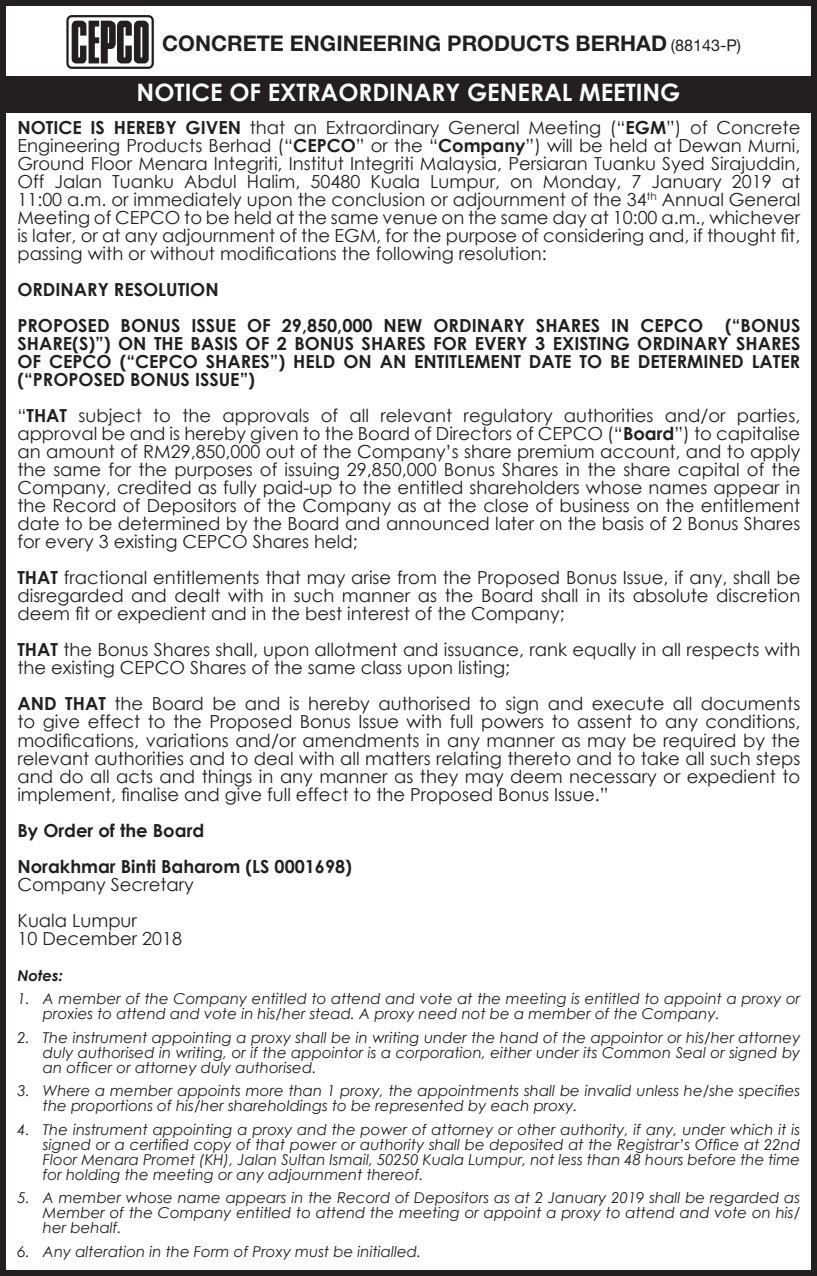
<style>
.page{position:relative;width:817px;height:1276px;background:#fff}
.page>*{position:absolute;margin:0;border:0;box-sizing:border-box;transform-origin:0 0}
.t1{font:700 24px "Century Gothic";color:#fff}
.t2{font:700 21.6px "Helvetica Neue LT Std";color:#231f20}
.t3{font:18px/18px "Century Gothic";color:#231f20;text-align:justify}
.t4{font:700 18px/36px "Century Gothic";color:#231f20}
.t5{font:italic 15px/15px "Century Gothic";color:#231f20;text-align:justify}
.t6{font:italic 700 15px "Century Gothic";color:#231f20}
.s1{font-weight:400;font-size:16.2px}
.s2{font-weight:700}
</style>
<div class="page">
<div style="left:0;top:0;width:816px;height:1276px;border:6px solid #231f20"></div>
<div style="left:0;top:77px;width:816px;height:36px;background:#231f20"></div>
<svg style="left:66px;top:15px;width:88px;height:54px"></svg>
<p class="t2" style="left:162px;top:29px;width:580px">CONCRETE ENGINEERING PRODUCTS BERHAD <span class="s1">(88143-P)</span></p>
<h1 class="t1" style="left:137px;top:74px;width:545px">NOTICE OF EXTRAORDINARY GENERAL MEETING</h1>
<p class="t3" style="left:17px;top:118px;width:784px"><span class="s2">NOTICE IS HEREBY GIVEN</span> that an Extraordinary General Meeting (“<span class="s2">EGM</span>”) of Concrete Engineering Products Berhad (“<span class="s2">CEPCO</span>” or the “<span class="s2">Company</span>”) will be held at Dewan Murni, Ground Floor Menara Integriti, Institut Integriti Malaysia, Persiaran Tuanku Syed Sirajuddin, Off Jalan Tuanku Abdul Halim, 50480 Kuala Lumpur, on Monday, 7 January 2019 at 11:00 a.m. or immediately upon the conclusion or adjournment of the 34<sup>th</sup> Annual General Meeting of CEPCO to be held at the same venue on the same day at 10:00 a.m., whichever is later, or at any adjournment of the EGM, for the purpose of considering and, if thought fit, passing with or without modifications the following resolution:</p>
<p class="t4" style="left:17px;top:271px;width:784px">ORDINARY RESOLUTION<br>PROPOSED BONUS ISSUE OF 29,850,000 NEW ORDINARY SHARES IN CEPCO (“BONUS</p>
<p class="t4" style="left:17px;top:334px;width:784px;line-height:18px;text-align:justify">SHARE(S)”) ON THE BASIS OF 2 BONUS SHARES FOR EVERY 3 EXISTING ORDINARY SHARES OF CEPCO (“CEPCO SHARES”) HELD ON AN ENTITLEMENT DATE TO BE DETERMINED LATER (“PROPOSED BONUS ISSUE”)</p>
<p class="t3" style="left:17px;top:406px;width:784px">“<span class="s2">THAT</span> subject to the approvals of all relevant regulatory authorities and/or parties, approval be and is hereby given to the Board of Directors of CEPCO (“<span class="s2">Board</span>”) to capitalise an amount of RM29,850,000 out of the Company’s share premium account, and to apply the same for the purposes of issuing 29,850,000 Bonus Shares in the share capital of the Company, credited as fully paid-up to the entitled shareholders whose names appear in the Record of Depositors of the Company as at the close of business on the entitlement date to be determined by the Board and announced later on the basis of 2 Bonus Shares for every 3 existing CEPCO Shares held;</p>
<p class="t3" style="left:17px;top:568px;width:784px"><span class="s2">THAT</span> fractional entitlements that may arise from the Proposed Bonus Issue, if any, shall be disregarded and dealt with in such manner as the Board shall in its absolute discretion deem fit or expedient and in the best interest of the Company;</p>
<p class="t3" style="left:17px;top:640px;width:784px"><span class="s2">THAT</span> the Bonus Shares shall, upon allotment and issuance, rank equally in all respects with the existing CEPCO Shares of the same class upon listing;</p>
<p class="t3" style="left:17px;top:694px;width:784px"><span class="s2">AND THAT</span> the Board be and is hereby authorised to sign and execute all documents to give effect to the Proposed Bonus Issue with full powers to assent to any conditions, modifications, variations and/or amendments in any manner as may be required by the relevant authorities and to deal with all matters relating thereto and to take all such steps and do all acts and things in any manner as they may deem necessary or expedient to implement, finalise and give full effect to the Proposed Bonus Issue.”</p>
<p class="t4" style="left:17px;top:811px;width:336px">By Order of the Board<br>Norakhmar Binti Baharom (LS 0001698)</p>
<p class="t3" style="left:17px;top:865px;width:178px;line-height:36px">Company Secretary<br>Kuala Lumpur</p>
<p class="t3" style="left:17px;top:928px;width:166px">10 December 2018</p>
<p class="t6" style="left:17px;top:963px;width:47px">Notes:</p>
<p class="t5" style="left:43px;top:991px;width:758px;text-indent:-26px">1. A member of the Company entitled to attend and vote at the meeting is entitled to appoint a proxy or proxies to attend and vote in his/her stead. A proxy need not be a member of the Company.</p>
<p class="t5" style="left:43px;top:1029px;width:758px;text-indent:-26px">2. The instrument appointing a proxy shall be in writing under the hand of the appointor or his/her attorney duly authorised in writing, or if the appointor is a corporation, either under its Common Seal or signed by an officer or attorney duly authorised.</p>
<p class="t5" style="left:43px;top:1083px;width:758px;text-indent:-26px">3. Where a member appoints more than 1 proxy, the appointments shall be invalid unless he/she specifies the proportions of his/her shareholdings to be represented by each proxy.</p>
<p class="t5" style="left:43px;top:1121px;width:758px;text-indent:-26px">4. The instrument appointing a proxy and the power of attorney or other authority, if any, under which it is signed or a certified copy of that power or authority shall be deposited at the Registrar’s Office at 22nd Floor Menara Promet (KH), Jalan Sultan Ismail, 50250 Kuala Lumpur, not less than 48 hours before the time for holding the meeting or any adjournment thereof.</p>
<p class="t5" style="left:43px;top:1190px;width:758px;text-indent:-26px">5. A member whose name appears in the Record of Depositors as at 2 January 2019 shall be regarded as Member of the Company entitled to attend the meeting or appoint a proxy to attend and vote on his/ her behalf.</p>
<p class="t5" style="left:17px;top:1243px;width:405px">6. Any alteration in the Form of Proxy must be initialled.</p>
</div>
